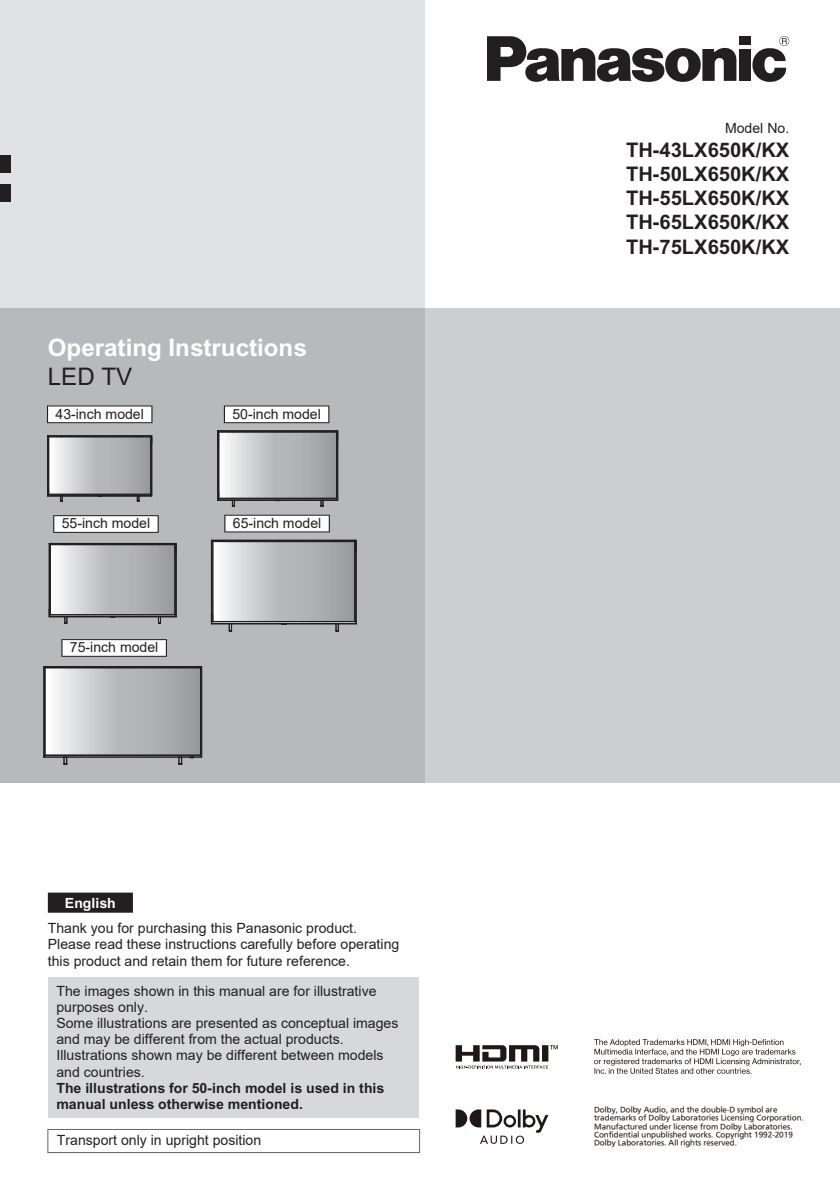
<style>
.page{position:relative;width:840px;height:1191px;background:#fff}
.page>*{position:absolute;margin:0;border:0;box-sizing:border-box;transform-origin:0 0}
.t1{font:700 24.2px "Arial";color:#fff}
.t2{font:24.2px "Arial";color:#231f20}
.t3{font:700 20px/24.2px "Arial";color:#231f20;text-align:justify}
.t4{font:14px/16.2px "Arial";color:#231f20}
.t5{font:700 14px/16.2px "Arial";color:#231f20}
.t6{font:700 14px "Arial";color:#fff}
.t7{font:7px/8.4px "PUD Go Dp Mt";color:#1f1713}
</style>
<div class="page">
<div style="left:422px;top:308px;width:417px;height:474px;background:#cdced0"></div>
<div style="left:0;top:0;width:424px;height:782px;background:#e1e2e4"></div>
<div style="left:0;top:308px;width:424px;height:474px;background:#b8b9bc"></div>
<div style="left:48px;top:977px;width:370px;height:140px;background:#d7d8da"></div>
<div style="left:0;top:156px;width:10px;height:17px;background:#231f20"></div>
<div style="left:0;top:184px;width:10px;height:17px;background:#231f20"></div>
<div style="left:48px;top:892px;width:85px;height:20px;background:#231f20"></div>
<div style="left:47px;top:1129px;width:373px;height:24px;border:1px solid #666669"></div>
<div style="left:738px;top:36px;width:12px;height:9px;background:#231f20"></div>
<div style="left:738px;top:49px;width:12px;height:32px;background:#231f20"></div>
<svg style="left:487px;top:36px;width:249px;height:46px"></svg>
<svg style="left:752px;top:36px;width:36px;height:46px"></svg>
<svg style="left:47px;top:405px;width:105px;height:18px"></svg>
<div style="left:48px;top:406px;width:103px;height:16px;background:#fff"></div>
<svg style="left:224px;top:405px;width:105px;height:18px"></svg>
<div style="left:225px;top:406px;width:103px;height:16px;background:#fff"></div>
<svg style="left:53px;top:515px;width:106px;height:18px"></svg>
<div style="left:54px;top:516px;width:103px;height:16px;background:#fff"></div>
<svg style="left:50px;top:437px;width:100px;height:57px"></svg>
<hr style="left:47px;top:436px;width:1px;height:60px;background:#231f20">
<hr style="left:48px;top:447px;width:1px;height:37px;background:#231f20">
<hr style="left:48px;top:495px;width:103px;height:1px;background:#231f20">
<hr style="left:49px;top:494px;width:102px;height:1px;background:#231f20">
<hr style="left:48px;top:436px;width:103px;height:1px;background:#231f20">
<hr style="left:48px;top:435px;width:104px;height:1px;background:#231f20">
<hr style="left:150px;top:437px;width:1px;height:57px;background:#231f20">
<hr style="left:151px;top:436px;width:1px;height:60px;background:#231f20">
<svg style="left:60px;top:496px;width:3px;height:6px"></svg>
<svg style="left:137px;top:496px;width:3px;height:6px"></svg>
<svg style="left:48px;top:435px;width:14px;height:13px"></svg>
<svg style="left:47px;top:484px;width:3px;height:13px"></svg>
<svg style="left:138px;top:435px;width:13px;height:13px"></svg>
<div style="left:219px;top:432px;width:117px;height:66px;background:linear-gradient(to right,#eff0f1,#929398)"></div>
<hr style="left:217px;top:431px;width:1px;height:69px;background:#231f20">
<hr style="left:218px;top:444px;width:1px;height:42px;background:#231f20">
<hr style="left:218px;top:500px;width:119px;height:1px;background:#231f20">
<hr style="left:218px;top:499px;width:119px;height:1px;background:#231f20">
<hr style="left:219px;top:498px;width:117px;height:1px;background:#231f20">
<hr style="left:233px;top:432px;width:89px;height:1px;background:#231f20">
<hr style="left:218px;top:431px;width:119px;height:1px;background:#231f20">
<hr style="left:218px;top:430px;width:119px;height:1px;background:#231f20">
<hr style="left:336px;top:432px;width:1px;height:66px;background:#231f20">
<hr style="left:337px;top:431px;width:1px;height:69px;background:#231f20">
<svg style="left:232px;top:501px;width:3px;height:6px"></svg>
<svg style="left:320px;top:501px;width:4px;height:6px"></svg>
<svg style="left:217px;top:430px;width:17px;height:14px"></svg>
<svg style="left:217px;top:486px;width:3px;height:15px"></svg>
<svg style="left:321px;top:430px;width:17px;height:14px"></svg>
<div style="left:50px;top:544px;width:125px;height:70px;background:linear-gradient(to right,#f1f1f2,#919397)"></div>
<hr style="left:49px;top:544px;width:1px;height:72px;background:#231f20">
<hr style="left:50px;top:557px;width:1px;height:45px;background:#231f20">
<hr style="left:50px;top:616px;width:125px;height:1px;background:#231f20">
<hr style="left:50px;top:614px;width:125px;height:1px;background:#231f20">
<hr style="left:50px;top:544px;width:125px;height:1px;background:#231f20">
<hr style="left:49px;top:543px;width:127px;height:1px;background:#231f20">
<hr style="left:174px;top:545px;width:1px;height:69px;background:#231f20">
<hr style="left:175px;top:544px;width:1px;height:72px;background:#231f20">
<hr style="left:176px;top:543px;width:1px;height:73px;background:#231f20">
<svg style="left:64px;top:617px;width:4px;height:7px"></svg>
<svg style="left:158px;top:617px;width:3px;height:7px"></svg>
<svg style="left:174px;top:602px;width:3px;height:15px"></svg>
<svg style="left:50px;top:545px;width:16px;height:13px"></svg>
<svg style="left:49px;top:602px;width:2px;height:15px"></svg>
<svg style="left:159px;top:544px;width:18px;height:14px"></svg>
<div style="left:224px;top:515px;width:106px;height:17px;background:#cac9c9"></div>
<div style="left:225px;top:516px;width:103px;height:15px;background:#fff"></div>
<div style="left:213px;top:541px;width:141px;height:80px;background:linear-gradient(to right,#f0f0f1,#929398)"></div>
<hr style="left:211px;top:541px;width:1px;height:82px;background:#231f20">
<hr style="left:212px;top:556px;width:1px;height:51px;background:#231f20">
<hr style="left:212px;top:623px;width:143px;height:1px;background:#231f20">
<hr style="left:213px;top:621px;width:141px;height:1px;background:#231f20">
<hr style="left:213px;top:541px;width:141px;height:1px;background:#231f20">
<hr style="left:211px;top:540px;width:145px;height:1px;background:#231f20">
<hr style="left:354px;top:541px;width:1px;height:80px;background:#231f20">
<hr style="left:355px;top:540px;width:1px;height:83px;background:#231f20">
<svg style="left:229px;top:624px;width:3px;height:8px"></svg>
<svg style="left:335px;top:624px;width:4px;height:8px"></svg>
<svg style="left:354px;top:607px;width:3px;height:17px"></svg>
<svg style="left:212px;top:541px;width:19px;height:15px"></svg>
<svg style="left:211px;top:607px;width:3px;height:17px"></svg>
<svg style="left:337px;top:540px;width:20px;height:16px"></svg>
<svg style="left:61px;top:639px;width:106px;height:18px"></svg>
<div style="left:62px;top:640px;width:104px;height:16px;background:#fff"></div>
<div style="left:45px;top:668px;width:155px;height:87px;background:linear-gradient(to right,#f0f1f2,#919397)"></div>
<hr style="left:44px;top:667px;width:1px;height:90px;background:#231f20">
<hr style="left:45px;top:667px;width:1px;height:88px;background:#231f20">
<hr style="left:44px;top:756px;width:157px;height:1px;background:#231f20">
<hr style="left:45px;top:755px;width:155px;height:1px;background:#231f20">
<hr style="left:45px;top:667px;width:155px;height:1px;background:#231f20">
<hr style="left:44px;top:666px;width:157px;height:1px;background:#231f20">
<hr style="left:201px;top:666px;width:1px;height:91px;background:#231f20">
<svg style="left:64px;top:756px;width:4px;height:9px"></svg>
<svg style="left:178px;top:756px;width:4px;height:9px"></svg>
<hr style="left:200px;top:668px;width:1px;height:87px;background:#231f20">
<svg style="left:455px;top:1045px;width:102px;height:23px"></svg>
<svg style="left:455px;top:1109px;width:93px;height:34px"></svg>
<svg style="left:594px;top:1039px;width:206px;height:34px"></svg>
<h1 class="t1" style="left:48px;top:333px;width:260px">Operating Instructions</h1>
<h1 class="t2" style="left:48px;top:359px;width:86px">LED TV</h1>
<p class="t4" style="left:55px;top:405px;width:90px">43-inch model</p>
<p class="t4" style="left:232px;top:405px;width:90px">50-inch model</p>
<p class="t4" style="left:62px;top:515px;width:90px">55-inch model</p>
<p class="t4" style="left:233px;top:515px;width:90px">65-inch model</p>
<p class="t4" style="left:70px;top:639px;width:90px">75-inch model</p>
<p class="t6" style="left:65px;top:894px;width:52px">English</p>
<p class="t4" style="left:48px;top:920px;width:353px">Thank you for purchasing this Panasonic product.<br>Please read these instructions carefully before operating this product and retain them for future reference.</p>
<p class="t4" style="left:56px;top:982px;width:343px">The images shown in this manual are for illustrative purposes only.<br>Some illustrations are presented as conceptual images and may be different from the actual products.</p>
<p class="t5" style="left:56px;top:1080px;width:329px">The illustrations for 50-inch model is used in this manual unless otherwise mentioned.</p>
<p class="t4" style="left:57px;top:1132px;width:206px">Transport only in upright position</p>
<p class="t4" style="left:56px;top:1047px;width:328px">Illustrations shown may be different between models and countries.</p>
<p class="t4" style="left:724px;top:120px;width:66px">Model No.</p>
<h2 class="t3" style="left:625px;top:138px;width:165px">TH-43LX650K/KX TH-50LX650K/KX TH-55LX650K/KX TH-65LX650K/KX TH-75LX650K/KX</h2>
<p class="t7" style="left:593px;top:1105px;width:211px">Dolby, Dolby Audio, and the double-D symbol are trademarks of Dolby Laboratories Licensing Corporation.<br>Manufactured under license from Dolby Laboratories.<br>Confidential unpublished works. Copyright 1992-2019<br>Dolby Laboratories. All rights reserved.</p>
</div>
